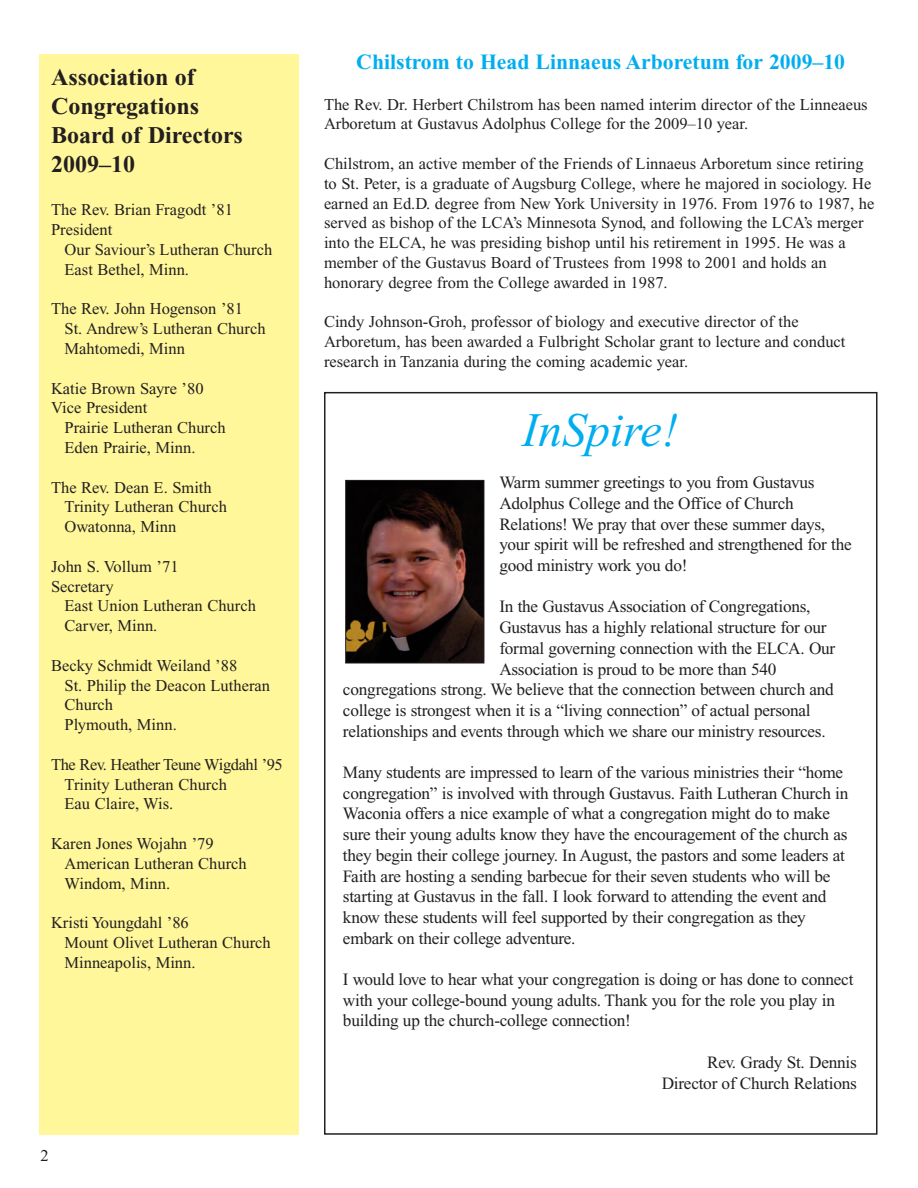
<style>
.page{position:relative;width:918px;height:1188px;background:#fff}
.page>*{position:absolute;margin:0;border:0;box-sizing:border-box;transform-origin:0 0}
.t1{font:italic 48px "Times New Roman";color:#00aeef}
.t2{font:700 24px/28.8px "Times New Roman";color:#231f20}
.t3{font:700 21.75px "Times New Roman";color:#00aeef}
.t4{font:17.25px/20.7px "Times New Roman";letter-spacing:-.015em;color:#231f20}
.t5{font:16.5px/19.8px "Times New Roman";color:#231f20}
</style>
<div class="page">
<div style="left:39px;top:54px;width:260px;height:1081px;background:#fff79a"></div>
<img style="left:347px;top:482px;width:135px;height:179px">
<div style="left:345px;top:480px;width:139px;height:183px;border:1px solid #231f20"></div>
<p class="t2" style="left:51px;top:65px;width:193px">Association of<br>Congregations<br>Board of Directors<br>2009–10</p>
<p class="t5" style="left:51px;top:202px;width:183px">The Rev. Brian Fragodt ’81</p>
<p class="t5" style="left:51px;top:221px;width:63px">President</p>
<p class="t5" style="left:65px;top:241px;width:209px">Our Saviour’s Lutheran Church</p>
<p class="t5" style="left:65px;top:261px;width:126px">East Bethel, Minn.</p>
<p class="t5" style="left:65px;top:301px;width:203px;text-indent:-13px">The Rev. John Hogenson ’81<br>St. Andrew’s Lutheran Church<br>Mahtomedi, Minn</p>
<p class="t5" style="left:51px;top:380px;width:154px">Katie Brown Sayre ’80</p>
<p class="t5" style="left:51px;top:400px;width:98px">Vice President</p>
<p class="t5" style="left:65px;top:419px;width:163px">Prairie Lutheran Church</p>
<p class="t5" style="left:65px;top:439px;width:132px">Eden Prairie, Minn.</p>
<p class="t5" style="left:65px;top:479px;width:164px;text-indent:-13px">The Rev. Dean E. Smith<br>Trinity Lutheran Church<br>Owatonna, Minn</p>
<p class="t5" style="left:51px;top:558px;width:129px">John S. Vollum ’71</p>
<p class="t5" style="left:51px;top:578px;width:64px">Secretary</p>
<p class="t5" style="left:65px;top:598px;width:193px">East Union Lutheran Church</p>
<p class="t5" style="left:65px;top:617px;width:94px">Carver, Minn.</p>
<p class="t5" style="left:65px;top:657px;width:207px;text-indent:-13px">Becky Schmidt Weiland ’88<br>St. Philip the Deacon Lutheran<br>Church<br>Plymouth, Minn.</p>
<p class="t5" style="left:65px;top:756px;width:220px;text-indent:-13px">The Rev. Heather Teune Wigdahl ’95<br>Trinity Lutheran Church<br>Eau Claire, Wis.</p>
<p class="t5" style="left:65px;top:835px;width:184px;text-indent:-13px">Karen Jones Wojahn ’79<br>American Lutheran Church<br>Windom, Minn.</p>
<p class="t5" style="left:65px;top:914px;width:208px;text-indent:-13px">Kristi Youngdahl ’86<br>Mount Olivet Lutheran Church<br>Minneapolis, Minn.</p>
<p class="t5" style="left:40px;top:1147px;width:10px">2</p>
<p class="t3" style="left:356px;top:54px;width:490px">Chilstrom to Head Linnaeus Arboretum for 2009–10</p>
<p class="t5" style="left:324px;top:96px;width:545px">The Rev. Dr. Herbert Chilstrom has been named interim director of the Linneaeus<br>Arboretum at Gustavus Adolphus College for the 2009–10 year.</p>
<p class="t5" style="left:324px;top:155px;width:552px">Chilstrom, an active member of the Friends of Linnaeus Arboretum since retiring to St. Peter, is a graduate of Augsburg College, where he majored in sociology. He earned an Ed.D. degree from New York University in 1976. From 1976 to 1987, he served as bishop of the LCA’s Minnesota Synod, and following the LCA’s merger into the ELCA, he was presiding bishop until his retirement in 1995. He was a member of the Gustavus Board of Trustees from 1998 to 2001 and holds an honorary degree from the College awarded in 1987.</p>
<p class="t5" style="left:324px;top:313px;width:523px">Cindy Johnson-Groh, professor of biology and executive director of the<br>Arboretum, has been awarded a Fulbright Scholar grant to lecture and conduct research in Tanzania during the coming academic year.</p>
<p class="t1" style="left:522px;top:413px;width:157px">InSpire!</p>
<p class="t4" style="left:499px;top:474px;width:354px">Warm summer greetings to you from Gustavus Adolphus College and the Office of Church Relations! We pray that over these summer days, your spirit will be refreshed and strengthened for the good ministry work you do!</p>
<p class="t4" style="left:499px;top:598px;width:313px">In the Gustavus Association of Congregations,</p>
<p class="t4" style="left:499px;top:619px;width:329px">Gustavus has a highly relational structure for our</p>
<p class="t4" style="left:499px;top:639px;width:337px">formal governing connection with the ELCA. Our</p>
<p class="t4" style="left:499px;top:660px;width:279px">Association is proud to be more than 540</p>
<p class="t4" style="left:343px;top:681px;width:492px">congregations strong. We believe that the connection between church and</p>
<p class="t4" style="left:343px;top:701px;width:469px">college is strongest when it is a “living connection” of actual personal</p>
<p class="t4" style="left:343px;top:722px;width:484px">relationships and events through which we share our ministry resources.</p>
<p class="t4" style="left:343px;top:764px;width:507px">Many students are impressed to learn of the various ministries their “home congregation” is involved with through Gustavus. Faith Lutheran Church in Waconia offers a nice example of what a congregation might do to make sure their young adults know they have the encouragement of the church as they begin their college journey. In August, the pastors and some leaders at Faith are hosting a sending barbecue for their seven students who will be starting at Gustavus in the fall. I look forward to attending the event and know these students will feel supported by their congregation as they embark on their college adventure.</p>
<p class="t4" style="left:343px;top:971px;width:512px">I would love to hear what your congregation is doing or has done to connect with your college-bound young adults. Thank you for the role you play in building up the church-college connection!</p>
<p class="t4" style="left:662px;top:1053px;width:197px;text-align:right">Rev. Grady St. Dennis<br>Director of Church Relations</p>
</div>
